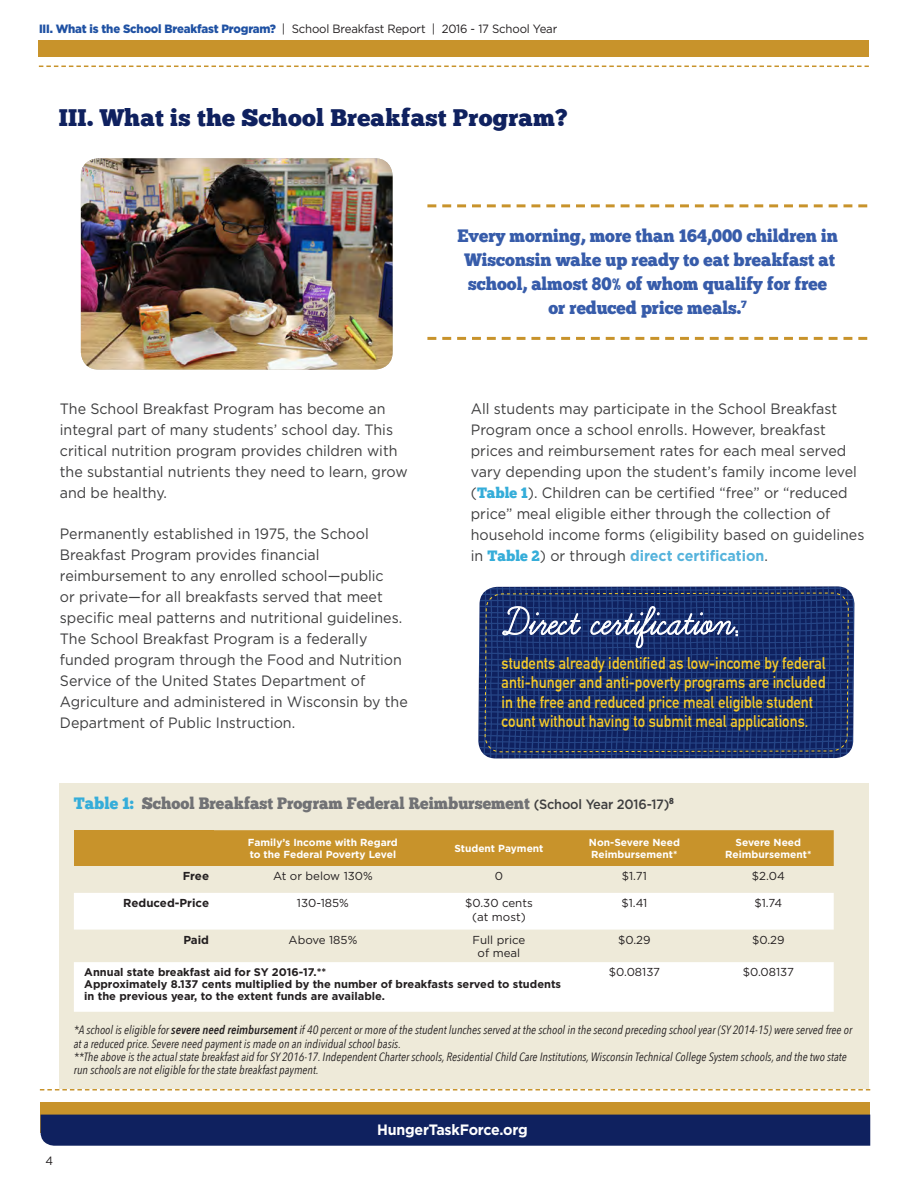
<style>
.page{position:relative;width:918px;height:1188px;background:#fff}
.page>*{position:absolute;margin:0;border:0;box-sizing:border-box;transform-origin:0 0}
.t1{font:48px "Learning Curve";color:#fff;scale:.95 1}
.t2{font:24px "Chunk Five";letter-spacing:.01em;color:#0f215f}
.t3{font:18px/24px "Chunk Five";color:#375caa;text-align:center;scale:.95 1}
.t4{font:700 16.5px/19.5px "DIN Alternate";color:#f5ca29;scale:.9 1}
.t5{font:16.5px "Chunk Five";color:#717275;scale:.95 1}
.t6{font:15px/21px "Gotham";color:#3e3e3f;scale:.95 1}
.t7{font:700 15px "Gotham";letter-spacing:-.015em;color:#fff;scale:.95 1}
.t8{font:italic 12px/13.2px "Avenir Next Condensed";color:#231f20}
.t9{font:12px "Gotham";letter-spacing:-.015em;color:#231f20;scale:.95 1}
.t10{font:11.55px/13.8px "Gotham";color:#231f20;text-align:center}
.t11{font:700 11.55px "Gotham";color:#231f20}
.t12{font:700 11.1px/12px "Gotham";color:#231f20}
.t13{font:700 10.2px/12.3px "Gotham";color:#fff}
.s1{font-weight:900;color:#1f51a3}
.s2{font-family:"Chunk Five";color:#35add9}
.s3{font-weight:700;color:#55b3dc}
.s4{color:#35add9}
.s5{font-family:"Gotham";font-weight:500;font-size:13.5px;color:#3e3e3f}
.s6{font-weight:600}
</style>
<div class="page">
<div style="left:40px;top:1102px;width:830px;height:30px;background:#c8932b"></div>
<div style="left:41px;top:1115px;width:829px;height:31px;background:#0f215f"></div>
<div style="left:39px;top:40px;width:830px;height:17px;background:#c8932b"></div>
<svg style="left:39px;top:66px;width:830px;height:1px"></svg>
<svg style="left:40px;top:1089px;width:830px;height:1px"></svg>
<div style="left:59px;top:783px;width:810px;height:305px;background:#eeead9"></div>
<div style="left:74px;top:830px;width:140px;height:36px;background:#c8932b"></div>
<div style="left:214px;top:830px;width:620px;height:36px;background:#c8932b"></div>
<svg style="left:74px;top:893px;width:760px;height:119px;fill:#fff"></svg>
<svg style="left:427px;top:337px;width:440px;height:3px"></svg>
<svg style="left:427px;top:204px;width:440px;height:3px"></svg>
<img style="left:81px;top:158px;width:312px;height:212px">
<svg style="left:478px;top:586px;width:377px;height:172px;background:#213771"></svg>
<p class="t9" style="left:39px;top:22px;width:547px"><span class="s1">III. What is the School Breakfast Program?</span> | School Breakfast Report | 2016 - 17 School Year</p>
<p class="t2" style="left:59px;top:103px;width:510px">III. What is the School Breakfast Program?</p>
<p class="t6" style="left:60px;top:398px;width:368px">The School Breakfast Program has become an integral part of many students’ school day. This critical nutrition program provides children with the substantial nutrients they need to learn, grow and be healthy.</p>
<p class="t6" style="left:60px;top:523px;width:368px">Permanently established in 1975, the School Breakfast Program provides financial reimbursement to any enrolled school—public<br>or private—for all breakfasts served that meet specific meal patterns and nutritional guidelines.<br>The School Breakfast Program is a federally funded program through the Food and Nutrition Service of the United States Department of Agriculture and administered in Wisconsin by the Department of Public Instruction.</p>
<p class="t3" style="left:457px;top:223px;width:402px">Every morning, more than 164,000 children in Wisconsin wake up ready to eat breakfast at school, almost 80% of whom qualify for free or reduced price meals.<sup>7</sup></p>
<p class="t6" style="left:471px;top:398px;width:416px">All students may participate in the School Breakfast Program once a school enrolls. However, breakfast prices and reimbursement rates for each meal served vary depending upon the student’s family income level (<span class="s2">Table 1</span>). Children can be certified “free” or “reduced price” meal eligible either through the collection of household income forms (eligibility based on guidelines in <span class="s2">Table 2</span>) or through <span class="s3">direct certification</span>.</p>
<p class="t1" style="left:502px;top:600px;width:244px">Direct certification</p>
<p class="t4" style="left:502px;top:652px;width:362px">students already identified as low-income by federal anti-hunger and anti-poverty programs are included in the free and reduced price meal eligible student count without having to submit meal applications.</p>
<p class="t5" style="left:74px;top:793px;width:633px"><span class="s4">Table 1:</span> School Breakfast Program Federal Reimbursement <span class="s5">(School Year 2016-17)</span><sup>8</sup></p>
<p class="t13" style="left:248px;top:836px;width:151px">Family’s Income with Regard to the Federal Poverty Level</p>
<p class="t13" style="left:454px;top:842px;width:91px">Student Payment</p>
<p class="t13" style="left:589px;top:836px;width:92px">Non-Severe Need<br>Reimbursement*</p>
<p class="t13" style="left:725px;top:836px;width:88px;text-align:center">Severe Need<br>Reimbursement*</p>
<p class="t11" style="left:183px;top:869px;width:28px">Free</p>
<p class="t10" style="left:273px;top:869px;width:101px">At or below 130%</p>
<p class="t10" style="left:495px;top:869px;width:10px">0</p>
<p class="t10" style="left:622px;top:869px;width:27px">$1.71</p>
<p class="t10" style="left:752px;top:869px;width:34px">$2.04</p>
<p class="t11" style="left:123px;top:896px;width:87px">Reduced-Price</p>
<p class="t10" style="left:297px;top:896px;width:53px">130-185%</p>
<p class="t10" style="left:465px;top:896px;width:69px">$0.30 cents (at most)</p>
<p class="t10" style="left:621px;top:896px;width:27px">$1.41</p>
<p class="t10" style="left:754px;top:896px;width:29px">$1.74</p>
<p class="t11" style="left:183px;top:932px;width:27px">Paid</p>
<p class="t10" style="left:289px;top:932px;width:70px">Above 185%</p>
<p class="t10" style="left:473px;top:932px;width:54px">Full price of meal</p>
<p class="t10" style="left:618px;top:932px;width:34px">$0.29</p>
<p class="t10" style="left:752px;top:932px;width:34px">$0.29</p>
<p class="t12" style="left:84px;top:966px;width:243px">Annual state breakfast aid for SY 2016-17.**</p>
<p class="t12" style="left:84px;top:978px;width:478px">Approximately 8.137 cents multiplied by the number of breakfasts served to students in the previous year, to the extent funds are available.</p>
<p class="t10" style="left:609px;top:965px;width:53px">$0.08137</p>
<p class="t10" style="left:743px;top:965px;width:53px">$0.08137</p>
<p class="t8" style="left:74px;top:1024px;width:780px">*A school is eligible for <span class="s6">severe need reimbursement</span> if 40 percent or more of the student lunches served at the school in the second preceding school year (SY 2014-15) were served free or at a reduced price. Severe need payment is made on an individual school basis.</p>
<p class="t8" style="left:74px;top:1050px;width:775px">**The above is the actual state breakfast aid for SY 2016-17. Independent Charter schools, Residential Child Care Institutions, Wisconsin Technical College System schools, and the two state run schools are not eligible for the state breakfast payment.</p>
<p class="t9" style="left:45px;top:1154px;width:10px">4</p>
<p class="t7" style="left:377px;top:1120px;width:160px">HungerTaskForce.org</p>
</div>
